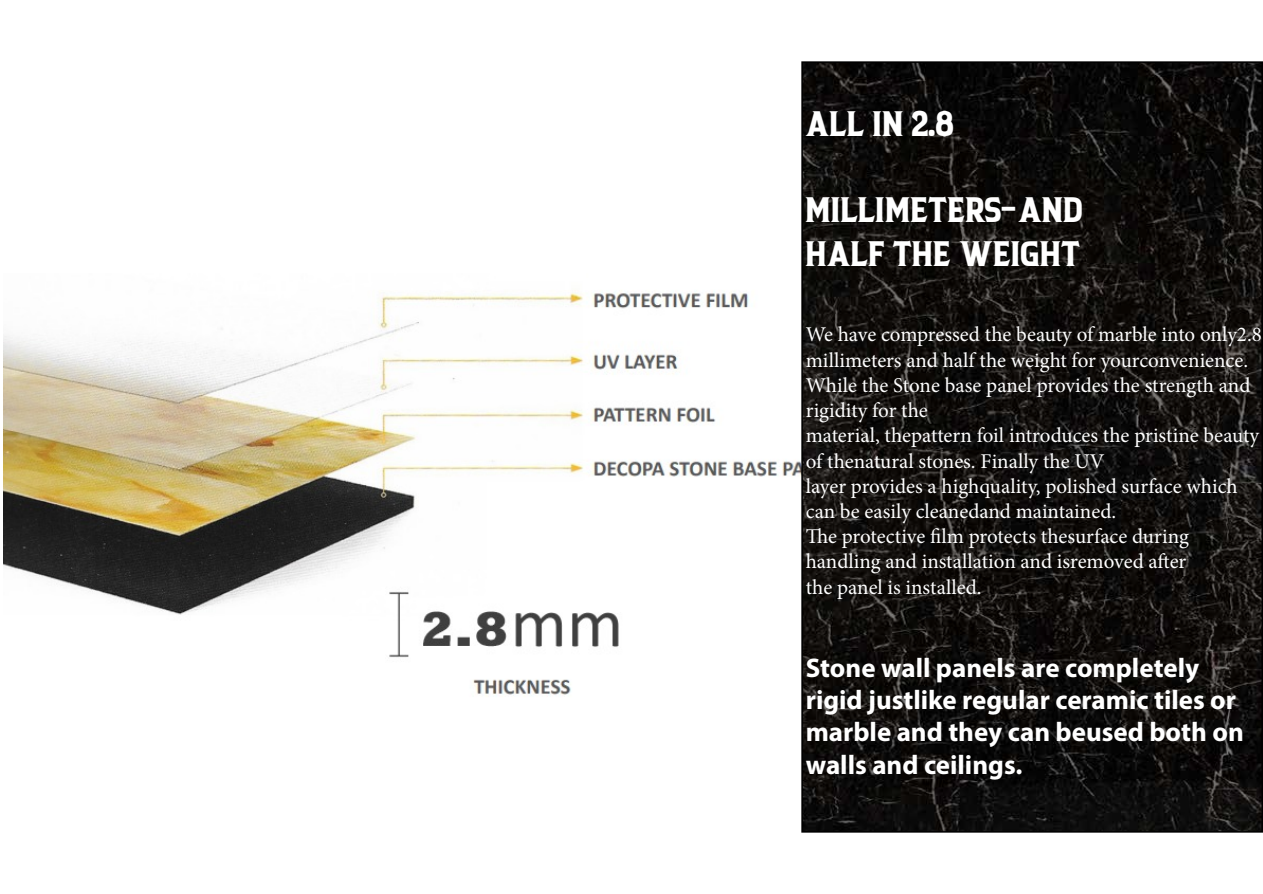
<style>
.page{position:relative;width:1263px;height:894px;background:#fff}
.page>*{position:absolute;margin:0;border:0;box-sizing:border-box;transform-origin:0 0}
.t1{font:36px/43.2px "BACKCOUNTRY";color:#fff}
.t2{font:700 27px/32.4px "Myriad Pro";color:#fff}
.t3{font:21px/25.2px "Minion Pro";color:#fff}
</style>
<div class="page">
<img style="left:3px;top:290px;width:798px;height:406px">
<img style="left:804px;top:64px;width:456px;height:765px">
<div style="left:801px;top:61px;width:462px;height:771px;border:2px solid #000"></div>
<h1 class="t1" style="left:805px;top:102px;width:151px">ALL IN 2.8</h1>
<h1 class="t1" style="left:805px;top:188px;width:279px">MILLIMETERS-AND<br>HALF THE WEIGHT</h1>
<p class="t3" style="left:805px;top:322px;width:458px">We have compressed the beauty of marble into only2.8 millimeters and half the weight for yourconvenience.<br>While the Stone base panel provides the strength and rigidity for the<br>material, thepattern foil introduces the pristine beauty of thenatural stones. Finally the UV<br>layer provides a highquality, polished surface which can be easily cleanedand maintained.<br>The protective film protects thesurface during handling and installation and isremoved after<br>the panel is installed.</p>
<p class="t2" style="left:805px;top:650px;width:439px">Stone wall panels are completely rigid justlike regular ceramic tiles or marble and they can beused both on walls and ceilings.</p>
</div>
